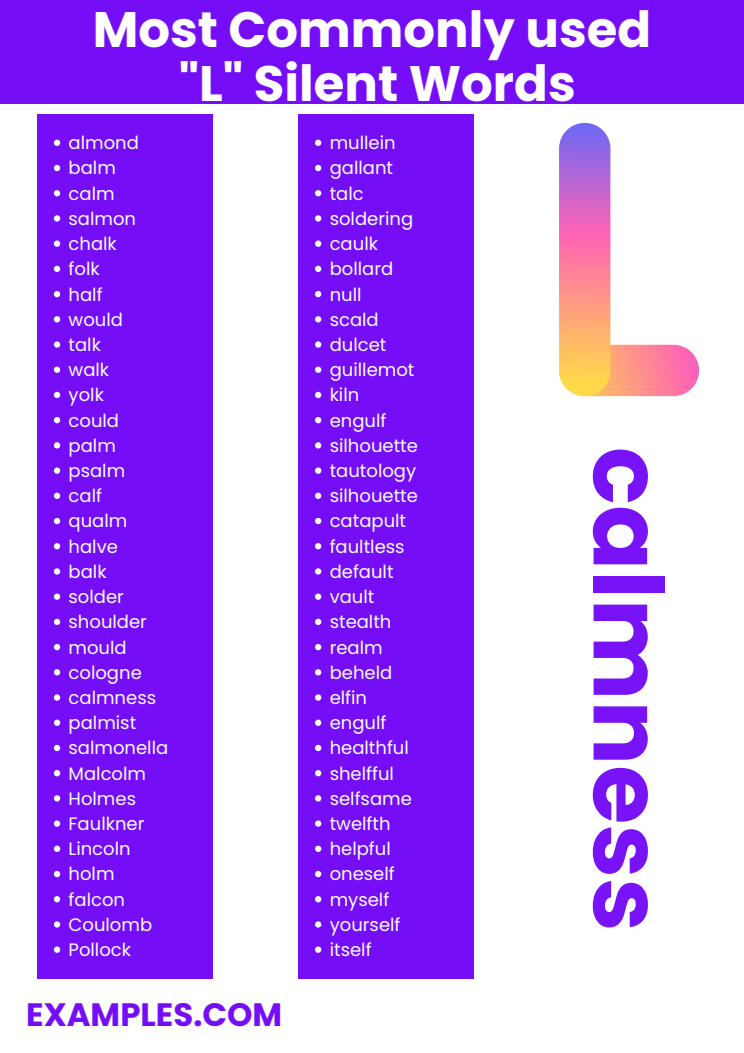
<style>
.page{position:relative;width:744px;height:1053px;background:#fff}
.page>*{position:absolute;margin:0;border:0;box-sizing:border-box;transform-origin:0 0}
.t1{font:700 96.04px "Poppins";color:#750ef7}
.t2{font:700 49.76px/54px "Poppins";color:#fff;text-align:center}
.t3{font:700 32.36px "Poppins";color:#750ef7}
.t4{font:18px/25.2px "Poppins";color:#fff}
</style>
<div class="page">
<div style="left:0;top:0;width:744px;height:103px;background:#750ef7"></div>
<div style="left:37px;top:114px;width:176px;height:864px;background:#750ef7"></div>
<svg style="left:54px;top:140px;width:6px;height:6px"></svg>
<svg style="left:54px;top:165px;width:6px;height:6px"></svg>
<svg style="left:54px;top:190px;width:6px;height:6px"></svg>
<svg style="left:54px;top:215px;width:6px;height:6px"></svg>
<svg style="left:54px;top:240px;width:6px;height:7px"></svg>
<svg style="left:54px;top:266px;width:6px;height:6px"></svg>
<svg style="left:54px;top:291px;width:6px;height:6px"></svg>
<svg style="left:54px;top:316px;width:6px;height:6px"></svg>
<svg style="left:54px;top:341px;width:6px;height:6px"></svg>
<svg style="left:54px;top:366px;width:6px;height:7px"></svg>
<svg style="left:54px;top:392px;width:6px;height:6px"></svg>
<svg style="left:54px;top:417px;width:6px;height:6px"></svg>
<svg style="left:54px;top:442px;width:6px;height:6px"></svg>
<svg style="left:54px;top:467px;width:6px;height:6px"></svg>
<svg style="left:54px;top:492px;width:6px;height:7px"></svg>
<svg style="left:54px;top:518px;width:6px;height:6px"></svg>
<svg style="left:54px;top:543px;width:6px;height:6px"></svg>
<svg style="left:54px;top:568px;width:6px;height:6px"></svg>
<svg style="left:54px;top:593px;width:6px;height:6px"></svg>
<svg style="left:54px;top:618px;width:6px;height:7px"></svg>
<svg style="left:54px;top:644px;width:6px;height:6px"></svg>
<svg style="left:54px;top:669px;width:6px;height:6px"></svg>
<svg style="left:54px;top:694px;width:6px;height:6px"></svg>
<svg style="left:54px;top:719px;width:6px;height:6px"></svg>
<svg style="left:54px;top:744px;width:6px;height:7px"></svg>
<svg style="left:54px;top:770px;width:6px;height:6px"></svg>
<svg style="left:54px;top:795px;width:6px;height:6px"></svg>
<svg style="left:54px;top:820px;width:6px;height:6px"></svg>
<svg style="left:54px;top:845px;width:6px;height:6px"></svg>
<svg style="left:54px;top:870px;width:6px;height:7px"></svg>
<svg style="left:54px;top:896px;width:6px;height:6px"></svg>
<svg style="left:54px;top:921px;width:6px;height:6px"></svg>
<svg style="left:54px;top:946px;width:6px;height:6px"></svg>
<div style="left:298px;top:114px;width:176px;height:864px;background:#750ef7"></div>
<svg style="left:315px;top:140px;width:6px;height:6px"></svg>
<svg style="left:315px;top:165px;width:6px;height:6px"></svg>
<svg style="left:315px;top:190px;width:6px;height:6px"></svg>
<svg style="left:315px;top:215px;width:6px;height:6px"></svg>
<svg style="left:315px;top:240px;width:6px;height:7px"></svg>
<svg style="left:315px;top:266px;width:6px;height:6px"></svg>
<svg style="left:315px;top:291px;width:6px;height:6px"></svg>
<svg style="left:315px;top:316px;width:6px;height:6px"></svg>
<svg style="left:315px;top:341px;width:6px;height:6px"></svg>
<svg style="left:315px;top:366px;width:6px;height:7px"></svg>
<svg style="left:315px;top:392px;width:6px;height:6px"></svg>
<svg style="left:315px;top:417px;width:6px;height:6px"></svg>
<svg style="left:315px;top:442px;width:6px;height:6px"></svg>
<svg style="left:315px;top:467px;width:6px;height:6px"></svg>
<svg style="left:315px;top:492px;width:6px;height:7px"></svg>
<svg style="left:315px;top:518px;width:6px;height:6px"></svg>
<svg style="left:315px;top:543px;width:6px;height:6px"></svg>
<svg style="left:315px;top:568px;width:6px;height:6px"></svg>
<svg style="left:315px;top:593px;width:6px;height:6px"></svg>
<svg style="left:315px;top:618px;width:6px;height:7px"></svg>
<svg style="left:315px;top:644px;width:6px;height:6px"></svg>
<svg style="left:315px;top:669px;width:6px;height:6px"></svg>
<svg style="left:315px;top:694px;width:6px;height:6px"></svg>
<svg style="left:315px;top:719px;width:6px;height:6px"></svg>
<svg style="left:315px;top:744px;width:6px;height:7px"></svg>
<svg style="left:315px;top:770px;width:6px;height:6px"></svg>
<svg style="left:315px;top:795px;width:6px;height:6px"></svg>
<svg style="left:315px;top:820px;width:6px;height:6px"></svg>
<svg style="left:315px;top:845px;width:6px;height:6px"></svg>
<svg style="left:315px;top:870px;width:6px;height:7px"></svg>
<svg style="left:315px;top:896px;width:6px;height:6px"></svg>
<svg style="left:315px;top:921px;width:6px;height:6px"></svg>
<svg style="left:315px;top:946px;width:6px;height:6px"></svg>
<svg style="left:559px;top:345px;width:140px;height:51px;background:#fe8794"></svg>
<svg style="left:559px;top:123px;width:51px;height:273px;background:#e2899f"></svg>
<h2 class="t2" style="left:93px;top:2px;width:560px">Most Commonly used "L" Silent Words</h2>
<p class="t4" style="left:69px;top:130px;width:101px">almond balm<br>calm salmon chalk<br>folk<br>half<br>would<br>talk<br>walk<br>yolk<br>could palm psalm<br>calf<br>qualm halve<br>balk<br>solder shoulder mould cologne calmness palmist salmonella<br>Malcolm<br>Holmes<br>Faulkner<br>Lincoln holm falcon<br>Coulomb<br>Pollock</p>
<p class="t4" style="left:330px;top:130px;width:90px">mullein gallant talc soldering caulk bollard null<br>scald dulcet guillemot kiln engulf silhouette tautology silhouette catapult faultless default vault stealth realm beheld elfin engulf healthful shelfful selfsame twelfth helpful oneself myself yourself itself</p>
<p class="t3" style="left:26px;top:991px;width:258px">EXAMPLES.COM</p>
<h1 class="t1" style="left:694px;top:447px;width:486px;rotate:90deg">calmness</h1>
</div>
